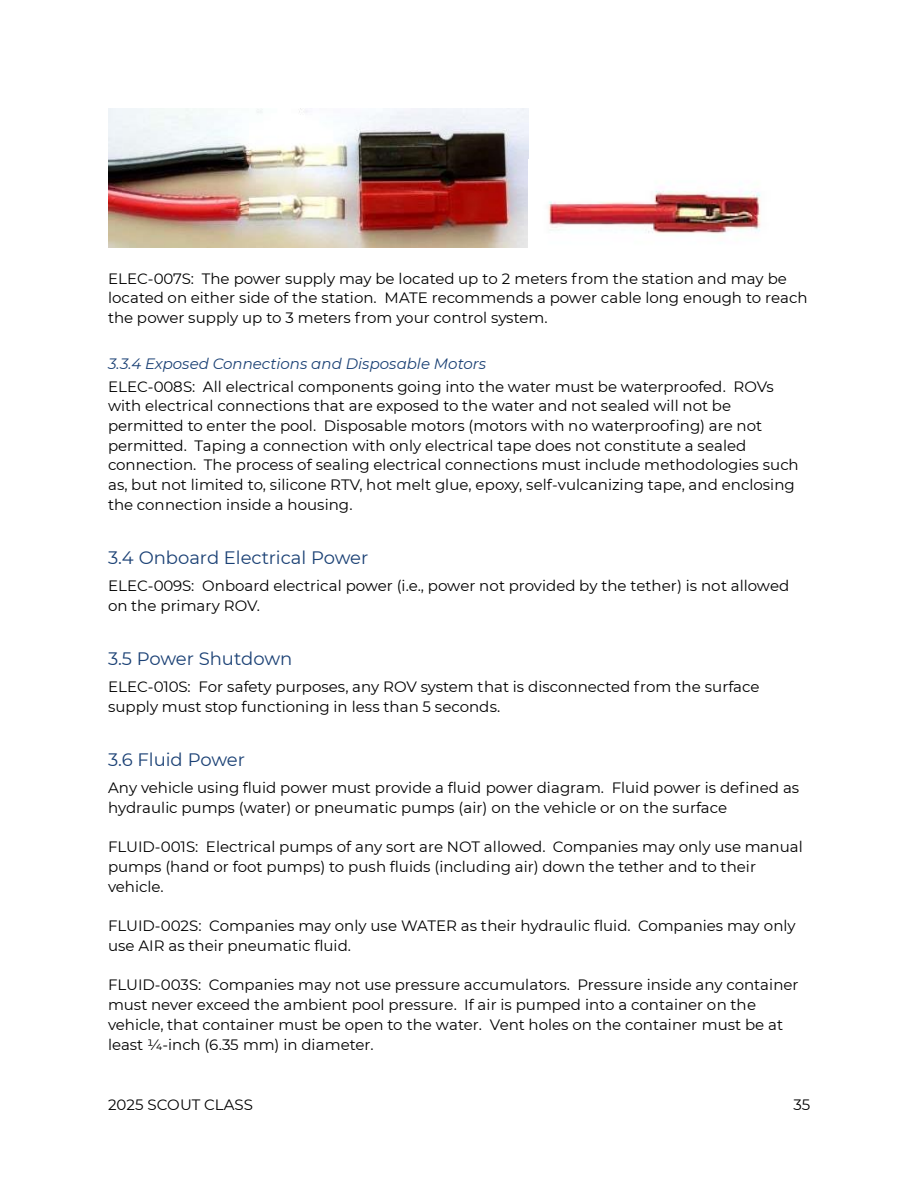
<style>
.page{position:relative;width:918px;height:1188px;background:#fff}
.page>*{position:absolute;margin:0;border:0;box-sizing:border-box;transform-origin:0 0}
.t1{font:18px "Montserrat";letter-spacing:-.005em;color:#1b4175}
.t2{font:15px/19.6px "Montserrat";color:#000}
.t3{font:italic 15px "Montserrat";color:#1b4175}
</style>
<div class="page">
<img style="left:108px;top:108px;width:421px;height:140px">
<img style="left:548px;top:190px;width:213px;height:44px">
<p class="t2" style="left:108px;top:268px;width:701px">ELEC-007S: The power supply may be located up to 2 meters from the station and may be located on either side of the station. MATE recommends a power cable long enough to reach the power supply up to 3 meters from your control system.</p>
<h4 class="t3" style="left:108px;top:354px;width:380px">3.3.4 Exposed Connections and Disposable Motors</h4>
<p class="t2" style="left:108px;top:376px;width:692px">ELEC-008S: All electrical components going into the water must be waterproofed. ROVs with electrical connections that are exposed to the water and not sealed will not be permitted to enter the pool. Disposable motors (motors with no waterproofing) are not permitted. Taping a connection with only electrical tape does not constitute a sealed connection. The process of sealing electrical connections must include methodologies such as, but not limited to, silicone RTV, hot melt glue, epoxy, self-vulcanizing tape, and enclosing the connection inside a housing.</p>
<h3 class="t1" style="left:108px;top:547px;width:262px">3.4 Onboard Electrical Power</h3>
<p class="t2" style="left:108px;top:576px;width:683px">ELEC-009S: Onboard electrical power (i.e., power not provided by the tether) is not allowed on the primary ROV.</p>
<h3 class="t1" style="left:108px;top:648px;width:186px">3.5 Power Shutdown</h3>
<p class="t2" style="left:108px;top:677px;width:653px">ELEC-010S: For safety purposes, any ROV system that is disconnected from the surface supply must stop functioning in less than 5 seconds.</p>
<h3 class="t1" style="left:108px;top:749px;width:138px">3.6 Fluid Power</h3>
<p class="t2" style="left:108px;top:778px;width:693px">Any vehicle using fluid power must provide a fluid power diagram. Fluid power is defined as hydraulic pumps (water) or pneumatic pumps (air) on the vehicle or on the surface</p>
<p class="t2" style="left:108px;top:837px;width:696px">FLUID-001S: Electrical pumps of any sort are NOT allowed. Companies may only use manual pumps (hand or foot pumps) to push fluids (including air) down the tether and to their vehicle.</p>
<p class="t2" style="left:108px;top:916px;width:689px">FLUID-002S: Companies may only use WATER as their hydraulic fluid. Companies may only use AIR as their pneumatic fluid.</p>
<p class="t2" style="left:108px;top:975px;width:692px">FLUID-003S: Companies may not use pressure accumulators. Pressure inside any container must never exceed the ambient pool pressure. If air is pumped into a container on the vehicle, that container must be open to the water. Vent holes on the container must be at least ¼-inch (6.35 mm) in diameter.</p>
<p class="t2" style="left:108px;top:1095px;width:146px">2025 SCOUT CLASS</p>
<p class="t2" style="left:793px;top:1095px;width:18px">35</p>
</div>
